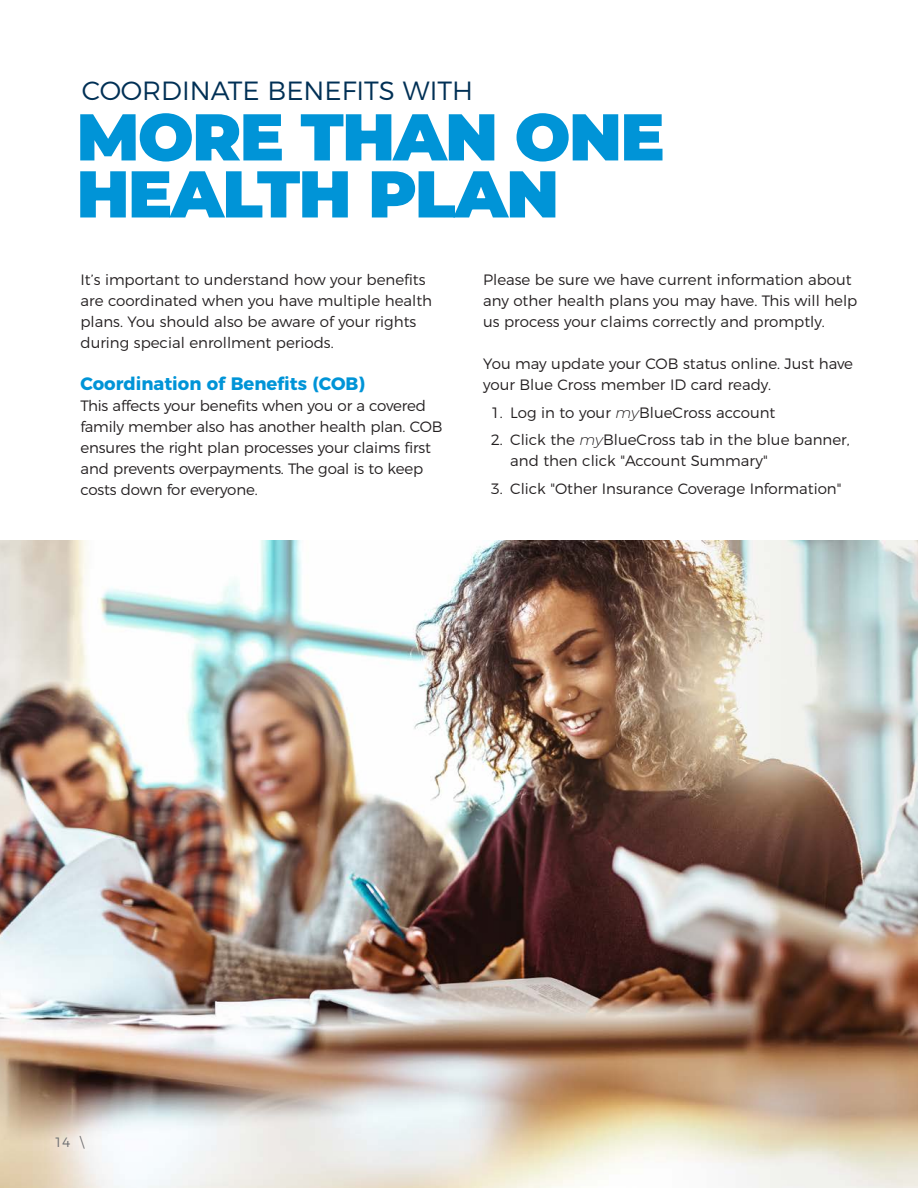
<style>
.page{position:relative;width:918px;height:1188px;background:#fff}
.page>*{position:absolute;margin:0;border:0;box-sizing:border-box;transform-origin:0 0}
.t1{font:900 66px/57px "Montserrat";letter-spacing:-.025em;color:#0094d7}
.t2{font:300 26.4px "Montserrat";color:#003055}
.t3{font:700 18px "Montserrat";color:#0094d7}
.t4{font:300 15px/21px "Montserrat";color:#231f20}
.t5{font:300 13.5px "Montserrat";color:#6c6d70}
.s1{font-style:italic}
</style>
<div class="page">
<img style="left:0;top:541px;width:918px;height:647px">
<h1 class="t2" style="left:82px;top:70px;width:393px">COORDINATE BENEFITS WITH</h1>
<h1 class="t1" style="left:76px;top:107px;width:590px">MORE THAN ONE<br>HEALTH PLAN</h1>
<p class="t4" style="left:81px;top:268px;width:353px">It’s important to understand how your benefits are coordinated when you have multiple health plans. You should also be aware of your rights during special enrollment periods.</p>
<p class="t3" style="left:81px;top:369px;width:286px">Coordination of Benefits (COB)</p>
<p class="t4" style="left:81px;top:394px;width:364px">This affects your benefits when you or a covered family member also has another health plan. COB ensures the right plan processes your claims first and prevents overpayments. The goal is to keep costs down for everyone.</p>
<p class="t4" style="left:483px;top:268px;width:376px">Please be sure we have current information about any other health plans you may have. This will help us process your claims correctly and promptly.</p>
<p class="t4" style="left:483px;top:352px;width:371px">You may update your COB status online. Just have your Blue Cross member ID card ready.</p>
<p class="t4" style="left:491px;top:401px;width:286px">1. Log in to your <span class="s1">my</span>BlueCross account</p>
<p class="t4" style="left:510px;top:428px;width:341px;text-indent:-20px">2. Click the <span class="s1">my</span>BlueCross tab in the blue banner, and then click "Account Summary"</p>
<p class="t4" style="left:491px;top:477px;width:352px">3. Click "Other Insurance Coverage Information"</p>
<p class="t5" style="left:54px;top:1132px;width:32px">14 \</p>
</div>
